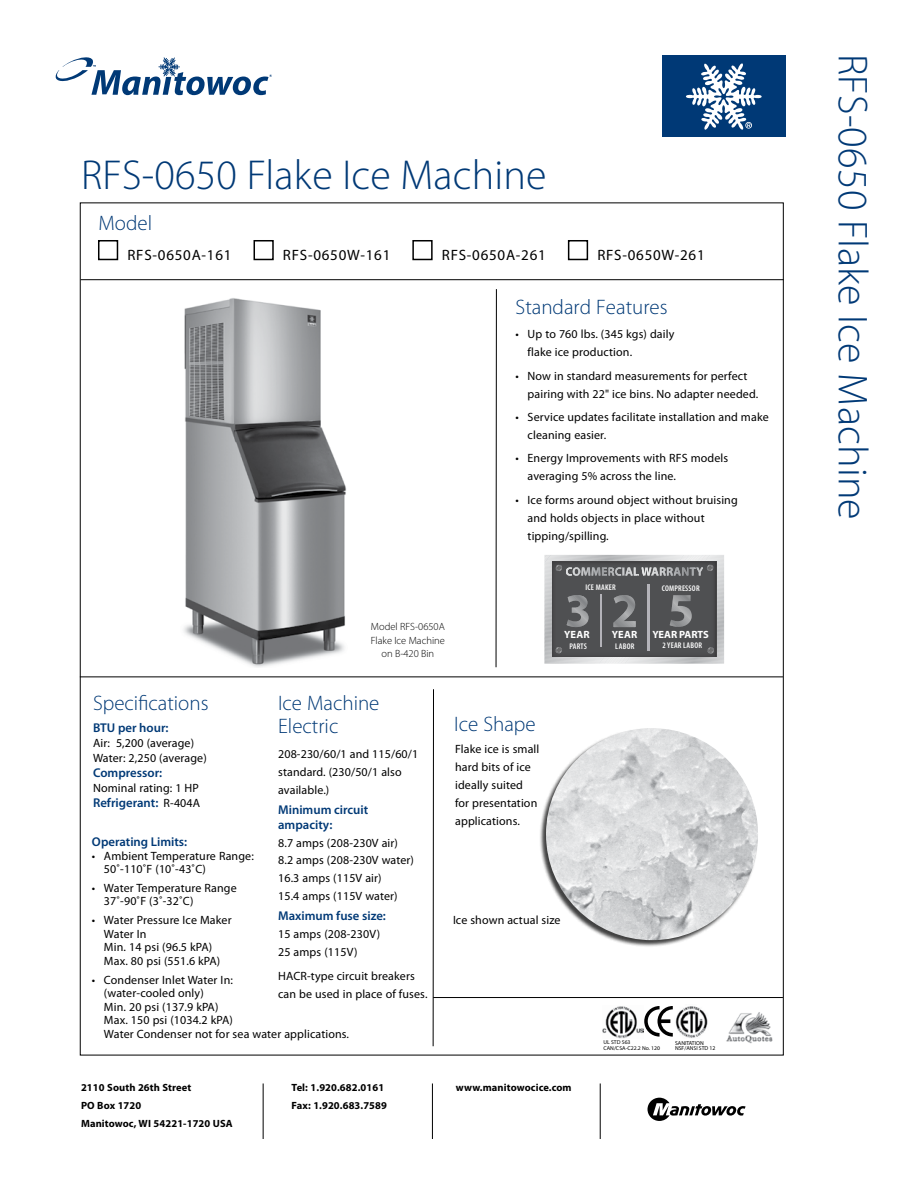
<style>
.page{position:relative;width:918px;height:1188px;background:#fff}
.page>*{position:absolute;margin:0;border:0;box-sizing:border-box;transform-origin:0 0}
.t1{font:300 42px "Myriad Pro";letter-spacing:.005em;color:#003976}
.t2{font:300 21px/22.5px "Myriad Pro";color:#003976}
.t3{font:15px "Myriad Pro";letter-spacing:.05em;color:#000}
.t4{font:600 12.75px/15px "Myriad Pro";color:#003976}
.t5{font:12px/18px "Myriad Pro";letter-spacing:.01em;color:#000}
.t6{font:700 10.5px/18px "Myriad Pro";letter-spacing:.01em;color:#000}
.t7{font:300 10.5px/13.5px "Myriad Pro";color:#000;text-align:center}
.t8{font:700 10.5px "Myriad Pro";letter-spacing:-.005em;color:#fff}
.t9{font:600 condensed 8.25px "Myriad Pro";letter-spacing:.025em;color:#fff}
.t10{font:5.7px/5.7px "Myriad";color:#000}
.t11{font:5.55px/5.6px "Myriad Pro";color:#000}
.s1{font-weight:400;font-size:12px;color:#000}
</style>
<div class="page">
<hr style="left:263px;top:1083px;width:1px;height:56px;background:#000">
<hr style="left:432px;top:1083px;width:1px;height:56px;background:#000">
<hr style="left:600px;top:1083px;width:1px;height:56px;background:#000">
<svg style="left:648px;top:1098px;width:98px;height:23px"></svg>
<div style="left:662px;top:55px;width:123px;height:82px;background:#003976"></div>
<svg style="left:686px;top:63px;width:76px;height:67px"></svg>
<svg style="left:56px;top:57px;width:216px;height:38px"></svg>
<div style="left:98px;top:240px;width:20px;height:20px;border:2px solid #000"></div>
<div style="left:254px;top:240px;width:20px;height:20px;border:2px solid #000"></div>
<div style="left:412px;top:240px;width:21px;height:20px;border:2px solid #000"></div>
<div style="left:568px;top:240px;width:20px;height:20px;border:2px solid #000"></div>
<hr style="left:81px;top:279px;width:703px;height:1px;background:#000">
<hr style="left:433px;top:997px;width:350px;height:1px;background:#000">
<hr style="left:433px;top:689px;width:1px;height:357px;background:#000">
<img style="left:726px;top:1012px;width:47px;height:31px">
<svg style="left:644px;top:1006px;width:29px;height:31px"></svg>
<img style="left:602px;top:1006px;width:42px;height:32px">
<img style="left:675px;top:1006px;width:33px;height:32px">
<hr style="left:80px;top:676px;width:703px;height:1px;background:#000">
<hr style="left:496px;top:289px;width:1px;height:378px;background:#000">
<img style="left:183px;top:298px;width:164px;height:369px">
<svg style="left:544px;top:555px;width:180px;height:109px;background:#707173"></svg>
<div style="left:539px;top:728px;width:219px;height:219px;background:#000;opacity:.75"></div>
<img style="left:546px;top:728px;width:212px;height:212px;border-radius:106px">
<h1 class="t1" style="left:81px;top:152px;width:467px">RFS-0650 Flake Ice Machine</h1>
<h2 class="t2" style="left:99px;top:212px;width:55px">Model</h2>
<p class="t3" style="left:127px;top:246px;width:106px">RFS-0650A-161</p>
<p class="t3" style="left:283px;top:246px;width:109px">RFS-0650W-161</p>
<p class="t3" style="left:442px;top:246px;width:106px">RFS-0650A-261</p>
<p class="t3" style="left:597px;top:246px;width:109px">RFS-0650W-261</p>
<h2 class="t2" style="left:516px;top:296px;width:153px">Standard Features</h2>
<p class="t5" style="left:528px;top:325px;width:148px;text-indent:-12px">• Up to 760 lbs. (345 kgs) daily flake ice production.</p>
<p class="t5" style="left:528px;top:366px;width:232px;text-indent:-12px">• Now in standard measurements for perfect pairing with 22" ice bins. No adapter needed.</p>
<p class="t5" style="left:528px;top:408px;width:243px;text-indent:-12px">• Service updates facilitate installation and make cleaning easier.</p>
<p class="t5" style="left:528px;top:449px;width:202px;text-indent:-12px">• Energy Improvements with RFS models averaging 5% across the line.</p>
<p class="t5" style="left:528px;top:491px;width:212px;text-indent:-12px">• Ice forms around object without bruising and holds objects in place without tipping/spilling.</p>
<p class="t9" style="left:586px;top:582px;width:32px">ICE MAKER</p>
<p class="t9" style="left:662px;top:583px;width:39px">COMPRESSOR</p>
<p class="t7" style="left:371px;top:620px;width:76px">Model RFS-0650A<br>Flake Ice Machine on B-420 Bin</p>
<p class="t8" style="left:564px;top:628px;width:27px">YEAR</p>
<p class="t8" style="left:612px;top:628px;width:27px">YEAR</p>
<p class="t9" style="left:569px;top:641px;width:19px">PARTS</p>
<p class="t9" style="left:615px;top:641px;width:21px">LABOR</p>
<p class="t8" style="left:653px;top:628px;width:58px">YEAR PARTS</p>
<p class="t9" style="left:662px;top:641px;width:41px">2 YEAR LABOR</p>
<h2 class="t2" style="left:93px;top:692px;width:117px">Specifications</h2>
<p class="t4" style="left:93px;top:720px;width:77px">BTU per hour:</p>
<p class="t5" style="left:93px;top:735px;width:115px;line-height:15px">Air: 5,200 (average)<br>Water: 2,250 (average)</p>
<p class="t4" style="left:93px;top:765px;width:71px">Compressor:</p>
<p class="t5" style="left:93px;top:779px;width:107px">Nominal rating: 1 HP</p>
<p class="t4" style="left:93px;top:795px;width:109px">Refrigerant: <span class="s1">R-404A</span></p>
<p class="t4" style="left:92px;top:834px;width:97px">Operating Limits:</p>
<p class="t5" style="left:104px;top:849px;width:151px;line-height:13.5px;text-indent:-12px">• Ambient Temperature Range:<br>50˚-110˚F (10˚-43˚C)</p>
<p class="t5" style="left:104px;top:881px;width:134px;line-height:13.5px;text-indent:-12px">• Water Temperature Range<br>37˚-90˚F (3˚-32˚C)</p>
<p class="t5" style="left:104px;top:913px;width:129px;line-height:13.5px;text-indent:-12px">• Water Pressure Ice Maker<br>Water In<br>Min. 14 psi (96.5 kPA)<br>Max. 80 psi (551.6 kPA)</p>
<p class="t5" style="left:104px;top:973px;width:247px;line-height:13.5px;text-indent:-12px">• Condenser Inlet Water In:<br>(water-cooled only)<br>Min. 20 psi (137.9 kPA)<br>Max. 150 psi (1034.2 kPA)<br>Water Condenser not for sea water applications.</p>
<h2 class="t2" style="left:278px;top:692px;width:103px">Ice Machine<br>Electric</h2>
<p class="t5" style="left:278px;top:744px;width:142px">208-230/60/1 and 115/60/1 standard. (230/50/1 also available.)</p>
<p class="t4" style="left:278px;top:802px;width:92px">Minimum circuit ampacity:</p>
<p class="t5" style="left:278px;top:834px;width:137px;line-height:17.5px">8.7 amps (208-230V air)<br>8.2 amps (208-230V water)<br>16.3 amps (115V air)<br>15.4 amps (115V water)</p>
<p class="t4" style="left:278px;top:908px;width:109px">Maximum fuse size:</p>
<p class="t5" style="left:278px;top:925px;width:104px">15 amps (208-230V)<br>25 amps (115V)</p>
<p class="t5" style="left:278px;top:966px;width:151px">HACR-type circuit breakers can be used in place of fuses.</p>
<h2 class="t2" style="left:454px;top:713px;width:83px">Ice Shape</h2>
<p class="t5" style="left:455px;top:740px;width:86px">Flake ice is small hard bits of ice ideally suited for presentation applications.</p>
<p class="t5" style="left:453px;top:911px;width:109px">Ice shown actual size</p>
<p class="t6" style="left:81px;top:1078px;width:153px">2110 South 26th Street<br>PO Box 1720<br>Manitowoc, WI 54221-1720 USA</p>
<p class="t6" style="left:292px;top:1078px;width:97px">Tel: 1.920.682.0161<br>Fax: 1.920.683.7589</p>
<p class="t6" style="left:456px;top:1078px;width:117px">www.manitowocice.com</p>
<p class="t11" style="left:603px;top:1040px;width:58px">UL STD 563<br>CAN/CSA-C22.2 No. 120</p>
<p class="t10" style="left:675px;top:1040px;width:42px">SANITATION<br>NSF/ANSI STD 12</p>
<h1 class="t1" style="left:876px;top:54px;width:467px;rotate:90deg">RFS-0650 Flake Ice Machine</h1>
</div>
